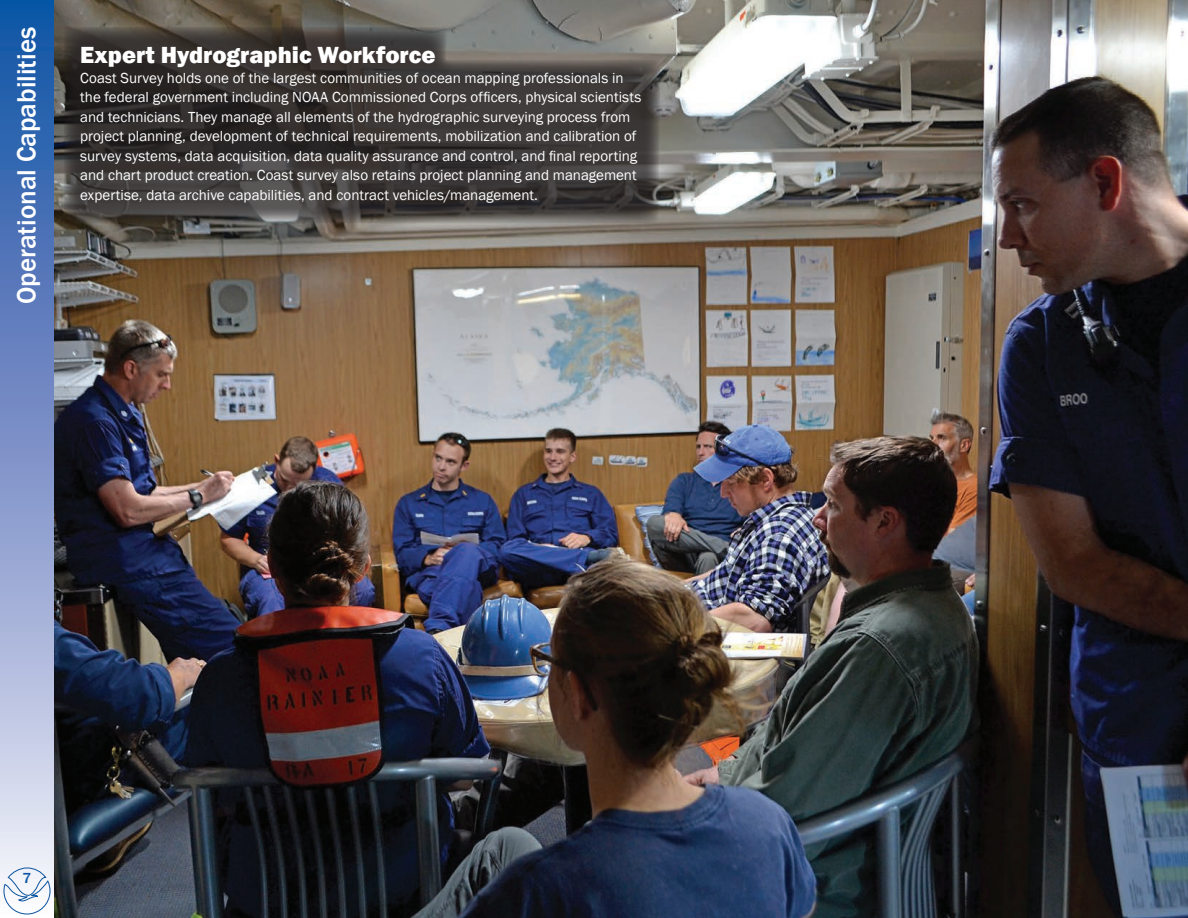
<style>
.page{position:relative;width:1188px;height:918px;background:#fff}
.page>*{position:absolute;margin:0;border:0;box-sizing:border-box;transform-origin:0 0}
.t1{font:500 27px "Franklin Gothic";color:#fff}
.t2{font:800 24px "Franklin Gothic";color:#fff}
.t3{font:15px/19.5px "Franklin Gothic";color:#fff}
.t4{font:500 15px "Franklin Gothic";color:#0c55a4}
</style>
<div class="page">
<img style="left:54px;top:0;width:1134px;height:918px">
<svg style="left:64px;top:27px;width:596px;height:197px;background:#403d3b"></svg>
<div style="left:0;top:0;width:54px;height:918px;background:linear-gradient(to bottom,#0d48a0,#f7eef8)"></div>
<svg style="left:3px;top:867px;width:48px;height:48px"></svg>
<h1 class="t1" style="left:10px;top:304px;width:279px;rotate:-90deg">Operational Capabilities</h1>
<h2 class="t2" style="left:80px;top:40px;width:357px">Expert Hydrographic Workforce</h2>
<p class="t3" style="left:80px;top:68px;width:563px">Coast Survey holds one of the largest communities of ocean mapping professionals in the federal government including NOAA Commissioned Corps officers, physical scientists and technicians. They manage all elements of the hydrographic surveying process from project planning, development of technical requirements, mobilization and calibration of survey systems, data acquisition, data quality assurance and control, and final reporting and chart product creation. Coast survey also retains project planning and management expertise, data archive capabilities, and contract vehicles/management.</p>
<p class="t4" style="left:23px;top:868px;width:10px">7</p>
</div>
